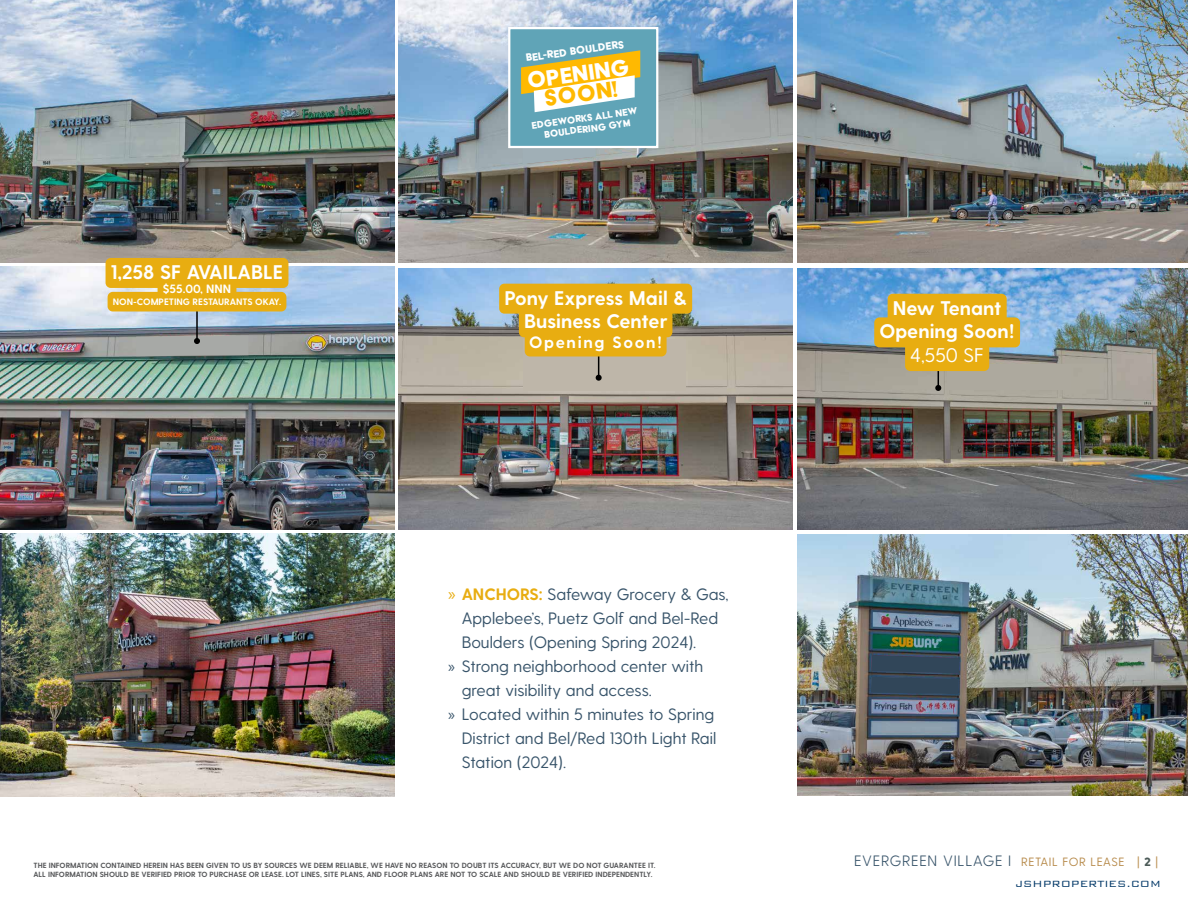
<style>
.page{position:relative;width:1188px;height:918px;background:#fff}
.page>*{position:absolute;margin:0;border:0;box-sizing:border-box;transform-origin:0 0}
.t1{font:25.8px "Acier BAT Text Solid";color:#fff}
.t2{font:25.8px "Acier BAT Text Solid";color:#ffb901}
.BLOCK_TEXT_copy{font:700 19.65px "Greycliff CF";color:#fff}
.BLOCK_TEXT_copy-2{font:19.65px "Greycliff CF";color:#fff}
.t3{font:16.5px/24px "Greycliff CF";color:#38546a}
.BLOCK_TEXT_copy-3{font:700 16.5px "Greycliff CF";letter-spacing:.1em;color:#fff}
.t4{font:300 15px "Greycliff CF";letter-spacing:.05em;color:#38546a}
.t5{font:12.3px "Acier BAT Text Solid";color:#fff}
.t6{font:300 12px "Bank Gothic BT";color:#003767}
.BLOCK_TEXT_copy-4{font:700 12px "Greycliff CF";color:#fff}
.t7{font:11.25px/11.2px "Acier BAT Text Solid";color:#fff;text-align:center}
.BLOCK_TEXT_copy-5{font:700 9.3px "Greycliff CF";color:#fff}
.t8{font:700 7.5px/9px "Greycliff CF";color:#58595b}
.s1{font-family:"Myriad Pro";font-size:18px;color:#e8ad11}
.s2{font-weight:700;color:#e8ad11}
.s3{font-family:"Myriad Pro"}
.s4{font-weight:400;font-size:12px;color:#b88c4d}
.s5{font-weight:800;font-size:12px;color:#4c5b58}
</style>
<div class="page">
<img style="left:399px;top:269px;width:394px;height:261px">
<div style="left:523px;top:339px;width:163px;height:51px;background:#beb6a9"></div>
<img style="left:0;top:0;width:394px;height:263px">
<img style="left:0;top:267px;width:394px;height:263px">
<img style="left:0;top:534px;width:394px;height:263px">
<img style="left:399px;top:0;width:394px;height:263px">
<img style="left:797px;top:0;width:391px;height:263px">
<img style="left:797px;top:269px;width:391px;height:260px">
<img style="left:797px;top:535px;width:391px;height:260px">
<svg style="left:871px;top:655px;width:88px;height:39px;background:#334659"></svg>
<svg style="left:935px;top:371px;width:6px;height:20px"></svg>
<svg style="left:596px;top:356px;width:6px;height:25px"></svg>
<div style="left:499px;top:284px;width:193px;height:30px;background:#e8ad11;border-radius:5px"></div>
<div style="left:519px;top:307px;width:153px;height:30px;background:#e8ad11;border-radius:5px"></div>
<div style="left:525px;top:330px;width:142px;height:26px;background:#e8ad11;border-radius:5px"></div>
<div style="left:508px;top:27px;width:150px;height:121px;background:#60a4b7;border:2px solid #fff"></div>
<svg style="left:521px;top:50px;width:119px;height:114px"></svg>
<div style="left:947px;top:364px;width:123px;height:26px;background:#ada99e"></div>
<div style="left:888px;top:294px;width:119px;height:30px;background:#e8ad11;border-radius:5px"></div>
<div style="left:874px;top:317px;width:146px;height:30px;background:#e8ad11;border-radius:5px"></div>
<div style="left:905px;top:341px;width:84px;height:30px;background:#e8ad11;border-radius:5px"></div>
<hr style="left:196px;top:303px;width:2px;height:38px;background:#000">
<div style="left:136px;top:336px;width:112px;height:20px;background:#a7a9a6"></div>
<div style="left:106px;top:258px;width:182px;height:30px;background:#e8ad11;border-radius:5px"></div>
<div style="left:158px;top:279px;width:78px;height:22px;background:#e8ad11;border-radius:5px"></div>
<div style="left:108px;top:292px;width:178px;height:20px;background:#e8ad11;border-radius:5px"></div>
<p class="BLOCK_TEXT_copy" style="left:111px;top:260px;width:174px">1,258 SF AVAILABLE</p>
<p class="BLOCK_TEXT_copy-4" style="left:163px;top:282px;width:70px">$55.00, NNN</p>
<p class="BLOCK_TEXT_copy-5" style="left:113px;top:296px;width:170px">NON-COMPETING RESTAURANTS OKAY.</p>
<p class="t5" style="left:525px;top:51px;width:101px;rotate:-8deg">bel-red boulders</p>
<p class="t1" style="left:525px;top:67px;width:105px;rotate:-8deg">Opening</p>
<p class="t2" style="left:543px;top:85px;width:75px;rotate:-8deg">soon!</p>
<p class="t7" style="left:531px;top:119px;width:108px;rotate:-8deg">edgeworks all new bouldering gym</p>
<p class="BLOCK_TEXT_copy" style="left:504px;top:286px;width:184px">Pony Express Mail &amp;</p>
<p class="BLOCK_TEXT_copy" style="left:524px;top:310px;width:145px">Business Center</p>
<p class="BLOCK_TEXT_copy-3" style="left:529px;top:332px;width:135px">Opening Soon!</p>
<p class="t3" style="left:462px;top:582px;width:268px;text-indent:-13px"><span class="s1">»</span> <span class="s2">ANCHORS:</span> Safeway Grocery &amp; Gas,<br>Applebee’s, Puetz Golf and Bel-Red<br>Boulders (Opening Spring 2024).</p>
<p class="t3" style="left:462px;top:654px;width:243px;text-indent:-14px"><span class="s3">»</span> Strong neighborhood center with great visibility and access.</p>
<p class="t3" style="left:462px;top:702px;width:256px;text-indent:-14px"><span class="s3">»</span> Located within 5 minutes to Spring<br>District and Bel/Red 130th Light Rail<br>Station (2024).</p>
<p class="t8" style="left:33px;top:861px;width:624px">THE INFORMATION CONTAINED HEREIN HAS BEEN GIVEN TO US BY SOURCES WE DEEM RELIABLE, WE HAVE NO REASON TO DOUBT ITS ACCURACY, BUT WE DO NOT GUARANTEE IT.<br>ALL INFORMATION SHOULD BE VERIFIED PRIOR TO PURCHASE OR LEASE. LOT LINES, SITE PLANS, AND FLOOR PLANS ARE NOT TO SCALE AND SHOULD BE VERIFIED INDEPENDENTLY.</p>
<p class="BLOCK_TEXT_copy" style="left:893px;top:296px;width:110px">New Tenant</p>
<p class="BLOCK_TEXT_copy" style="left:879px;top:320px;width:137px">Opening Soon!</p>
<p class="BLOCK_TEXT_copy-2" style="left:910px;top:344px;width:75px">4,550 SF</p>
<h3 class="t4" style="left:854px;top:852px;width:305px">EVERGREEN VILLAGE I <span class="s4">RETAIL FOR LEASE |</span> <span class="s5">2</span> <span class="s4">|</span></h3>
<h3 class="t6" style="left:1015px;top:878px;width:147px">JSHPROPERTIES.COM</h3>
</div>
